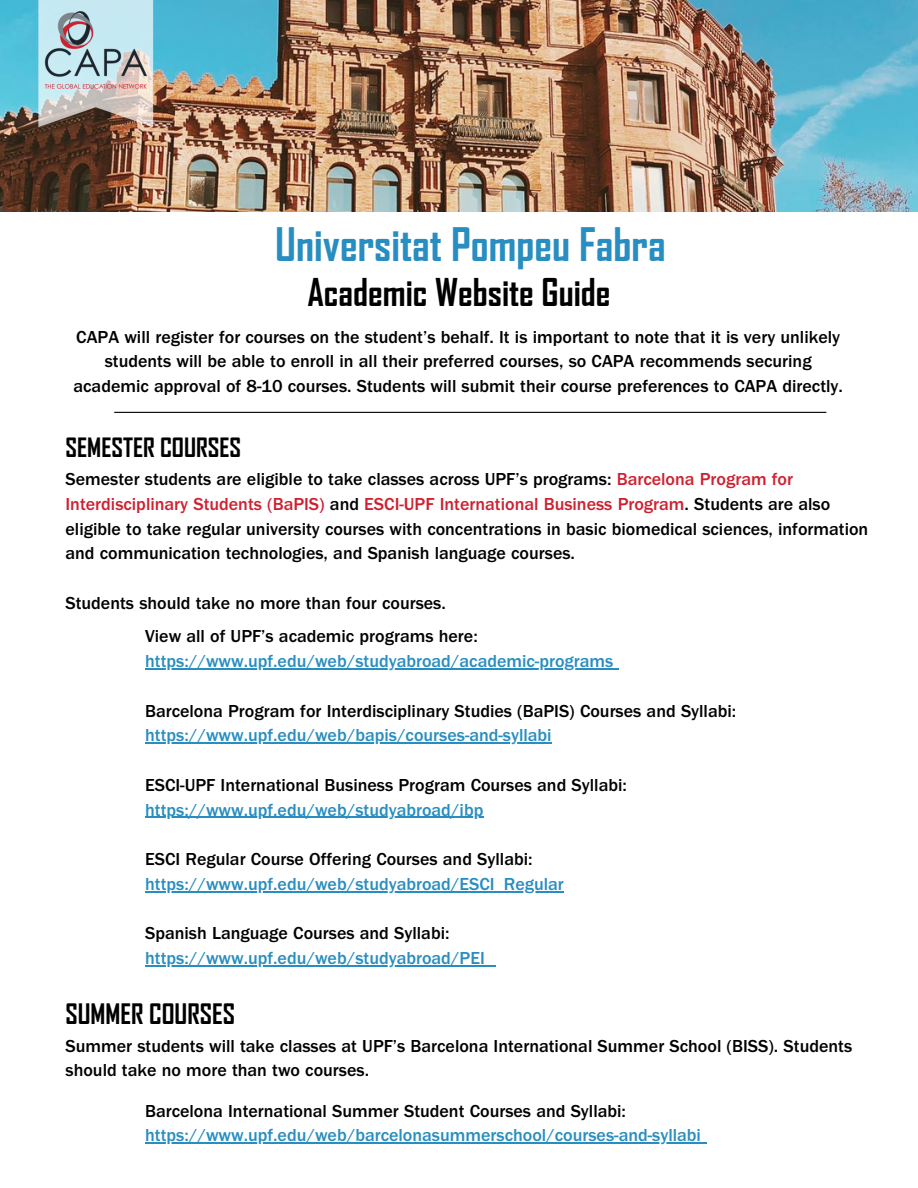
<style>
.page{position:relative;width:918px;height:1188px;background:#fff}
.page>*{position:absolute;margin:0;border:0;box-sizing:border-box;transform-origin:0 0}
.t1{font:700 44.25px "Agency FB";color:#288dc0}
.t2{font:700 36.75px "Agency FB";color:#000}
.t3{font:700 27px "Agency FB";color:#000}
.t4{font:700 25.5px "Agency FB";color:#000}
.t5{font:500 18px/24.8px "ITC Franklin Gothic Std";color:#000}
.t6{font:500 18px "ITC Franklin Gothic Std";color:#288dc0}
.s1{color:#cf2030}
</style>
<div class="page">
<img style="left:0;top:0;width:918px;height:212px">
<hr style="left:114px;top:412px;width:712px;height:1px;background:#000">
<svg style="left:38px;top:0;width:115px;height:127px;background:#b7b8b4"></svg>
<img style="left:44px;top:8px;width:104px;height:84px">
<hr style="left:145px;top:668px;width:468px;height:1px;background:#288dc0">
<hr style="left:145px;top:742px;width:407px;height:2px;background:#288dc0">
<hr style="left:145px;top:817px;width:338px;height:1px;background:#288dc0">
<hr style="left:145px;top:891px;width:419px;height:1px;background:#288dc0">
<hr style="left:145px;top:965px;width:340px;height:1px;background:#288dc0">
<hr style="left:145px;top:1143px;width:556px;height:1px;background:#288dc0">
<h1 class="t1" style="left:275px;top:217px;width:392px">Universitat Pompeu Fabra</h1>
<h2 class="t2" style="left:307px;top:269px;width:305px">Academic Website Guide</h2>
<p class="t5" style="left:74px;top:327px;width:771px;text-align:center">CAPA will register for courses on the student’s behalf. It is important to note that it is very unlikely students will be able to enroll in all their preferred courses, so CAPA recommends securing academic approval of 8-10 courses. Students will submit their course preferences to CAPA directly.</p>
<h3 class="t4" style="left:66px;top:431px;width:177px">SEMESTER COURSES</h3>
<p class="t5" style="left:66px;top:469px;width:804px">Semester students are eligible to take classes across UPF’s programs: <span class="s1">Barcelona Program for Interdisciplinary Students (BaPIS)</span> and <span class="s1">ESCI-UPF International Business Program</span>. Students are also eligible to take regular university courses with concentrations in basic biomedical sciences, information and communication technologies, and Spanish language courses.</p>
<p class="t5" style="left:145px;top:589px;width:334px;line-height:33.6px;text-indent:-80px">Students should take no more than four courses.<br>View all of UPF’s academic programs here:</p>
<p class="t6" style="left:145px;top:655px;width:470px">https://www.upf.edu/web/studyabroad/academic-programs</p>
<p class="t5" style="left:145px;top:701px;width:593px">Barcelona Program for Interdisciplinary Studies (BaPIS) Courses and Syllabi:</p>
<p class="t6" style="left:145px;top:729px;width:408px">https://www.upf.edu/web/bapis/courses-and-syllabi</p>
<p class="t5" style="left:145px;top:775px;width:483px">ESCI-UPF International Business Program Courses and Syllabi:</p>
<p class="t6" style="left:145px;top:803px;width:340px">https://www.upf.edu/web/studyabroad/ibp</p>
<p class="t5" style="left:145px;top:849px;width:389px">ESCI Regular Course Offering Courses and Syllabi:</p>
<p class="t6" style="left:145px;top:878px;width:420px">https://www.upf.edu/web/studyabroad/ESCI_Regular</p>
<p class="t5" style="left:145px;top:924px;width:306px">Spanish Language Courses and Syllabi:</p>
<p class="t6" style="left:145px;top:952px;width:341px">https://www.upf.edu/web/studyabroad/PEI</p>
<h3 class="t3" style="left:66px;top:997px;width:171px">SUMMER COURSES</h3>
<p class="t5" style="left:66px;top:1036px;width:788px">Summer students will take classes at UPF’s Barcelona International Summer School (BISS). Students should take no more than two courses.</p>
<p class="t5" style="left:145px;top:1101px;width:482px">Barcelona International Summer Student Courses and Syllabi:</p>
<p class="t6" style="left:145px;top:1129px;width:557px">https://www.upf.edu/web/barcelonasummerschool/courses-and-syllabi</p>
</div>
